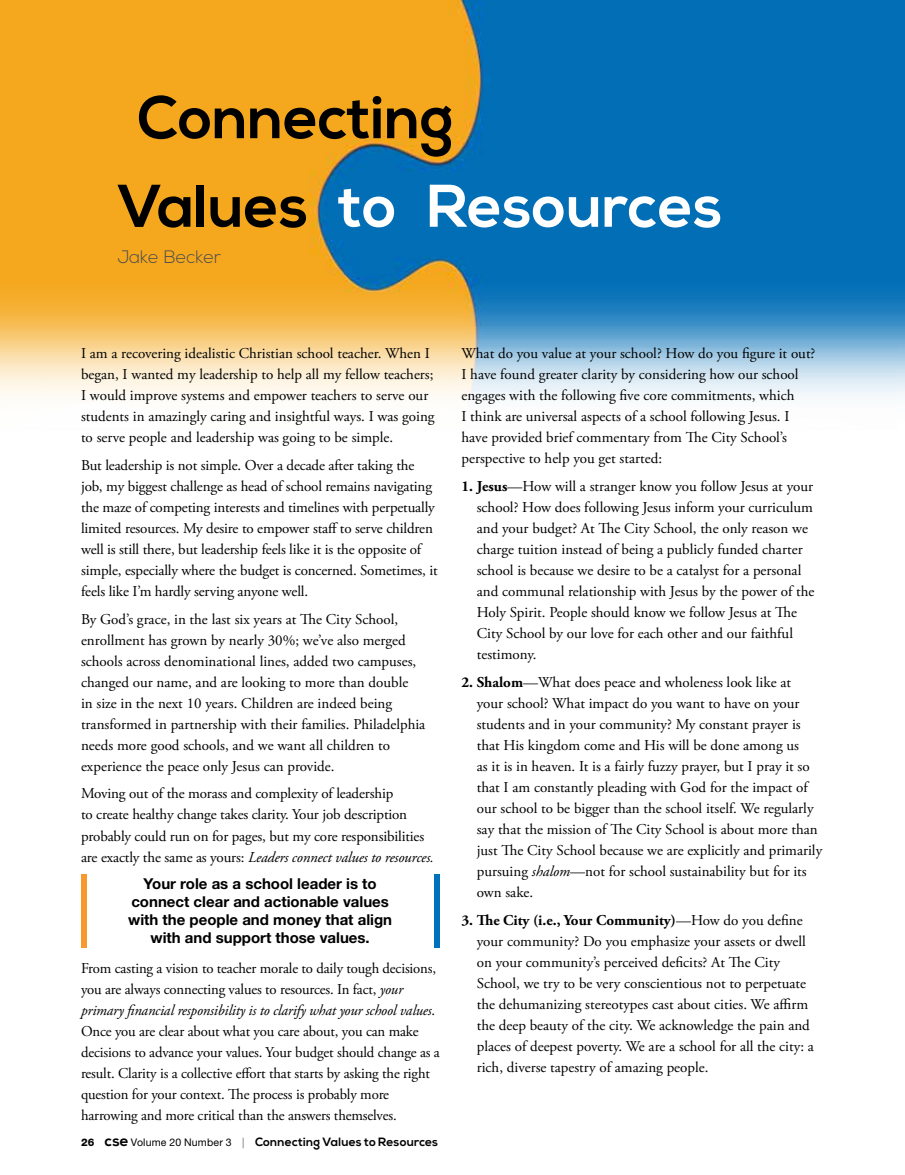
<style>
.page{position:relative;width:905px;height:1175px;background:#fff}
.page>*{position:absolute;margin:0;border:0;box-sizing:border-box;transform-origin:0 0}
.t1{font:700 60px/88.5px "Nexa";color:#000}
.t2{font:300 18px "Nexa";color:#4d4d4f}
.t3{font:15px/21px "Adobe Garamond Pro";color:#000}
.t4{font:700 15px/18px "Helvetica Neue LT Std";color:#000;text-align:center}
.t5{font:700 12px "Nexa";letter-spacing:.015em;color:#000}
.s1{color:#fff}
.s2{font-style:italic}
.s3{font-family:"Helvetica Neue LT Std";font-weight:800;font-size:10.5px}
.s4{font-size:15px}
.s5{font-family:"Helvetica Neue LT Std";font-weight:400;font-size:10.5px}
.s6{font-family:"Helvetica Neue LT Std";font-weight:100;font-size:10.5px}
.s7{font-weight:700}
</style>
<div class="page">
<img style="left:0;top:0;width:904px;height:397px">
<div style="left:81px;top:874px;width:5px;height:73px;background:#f8992f"></div>
<div style="left:434px;top:874px;width:5px;height:73px;background:#0072bc"></div>
<h1 class="t1" style="left:117px;top:75px;width:606px;text-indent:20px">Connecting<br>Values <span class="s1">to Resources</span></h1>
<p class="t2" style="left:117px;top:246px;width:105px">Jake Becker</p>
<p class="t3" style="left:81px;top:343px;width:355px">I am a recovering idealistic Christian school teacher. When I began, I wanted my leadership to help all my fellow teachers; I would improve systems and empower teachers to serve our students in amazingly caring and insightful ways. I was going to serve people and leadership was going to be simple.</p>
<p class="t3" style="left:81px;top:455px;width:358px">But leadership is not simple. Over a decade after taking the job, my biggest challenge as head of school remains navigating the maze of competing interests and timelines with perpetually limited resources. My desire to empower staff to serve children well is still there, but leadership feels like it is the opposite of simple, especially where the budget is concerned. Sometimes, it feels like I’m hardly serving anyone well.</p>
<p class="t3" style="left:81px;top:609px;width:346px">By God’s grace, in the last six years at The City School, enrollment has grown by nearly 30%; we’ve also merged schools across denominational lines, added two campuses, changed our name, and are looking to more than double<br>in size in the next 10 years. Children are indeed being transformed in partnership with their families. Philadelphia needs more good schools, and we want all children to experience the peace only Jesus can provide.</p>
<p class="t3" style="left:81px;top:783px;width:354px">Moving out of the morass and complexity of leadership<br>to create healthy change takes clarity. Your job description probably could run on for pages, but my core responsibilities are exactly the same as yours: <span class="s2">Leaders connect values to resources.</span></p>
<p class="t4" style="left:128px;top:874px;width:265px">Your role as a school leader is to connect clear and actionable values with the people and money that align with and support those values.</p>
<p class="t3" style="left:81px;top:958px;width:360px">From casting a vision to teacher morale to daily tough decisions, you are always connecting values to resources. In fact, <span class="s2">your primary financial responsibility is to clarify what your school values</span>.<br>Once you are clear about what you care about, you can make decisions to advance your values. Your budget should change as a result. Clarity is a collective effort that starts by asking the right question for your context. The process is probably more harrowing and more critical than the answers themselves.</p>
<p class="t5" style="left:81px;top:1135px;width:358px"><span class="s3">26</span> <span class="s4">cse</span> <span class="s5">Volume 20 Number 3</span> <span class="s6">|</span> Connecting Values to Resources</p>
<p class="t3" style="left:461px;top:343px;width:355px">What do you value at your school? How do you figure it out?<br>I have found greater clarity by considering how our school engages with the following five core commitments, which<br>I think are universal aspects of a school following Jesus. I have provided brief commentary from The City School’s perspective to help you get started:</p>
<p class="t3" style="left:477px;top:476px;width:339px;text-indent:-15px"><span class="s7">1. Jesus</span>—How will a stranger know you follow Jesus at your school? How does following Jesus inform your curriculum and your budget? At The City School, the only reason we charge tuition instead of being a publicly funded charter school is because we desire to be a catalyst for a personal and communal relationship with Jesus by the power of the Holy Spirit. People should know we follow Jesus at The City School by our love for each other and our faithful testimony.</p>
<p class="t3" style="left:477px;top:672px;width:347px;text-indent:-15px"><span class="s7">2. Shalom</span>—What does peace and wholeness look like at<br>your school? What impact do you want to have on your students and in your community? My constant prayer is that His kingdom come and His will be done among us<br>as it is in heaven. It is a fairly fuzzy prayer, but I pray it so that I am constantly pleading with God for the impact of our school to be bigger than the school itself. We regularly say that the mission of The City School is about more than just The City School because we are explicitly and primarily pursuing <span class="s2">shalom</span>—not for school sustainability but for its own sake.</p>
<p class="t3" style="left:477px;top:909px;width:338px;text-indent:-15px"><span class="s7">3. The City (i.e., Your Community)</span>—How do you define your community? Do you emphasize your assets or dwell on your community’s perceived deficits? At The City School, we try to be very conscientious not to perpetuate the dehumanizing stereotypes cast about cities. We affirm the deep beauty of the city. We acknowledge the pain and places of deepest poverty. We are a school for all the city: a rich, diverse tapestry of amazing people.</p>
</div>
